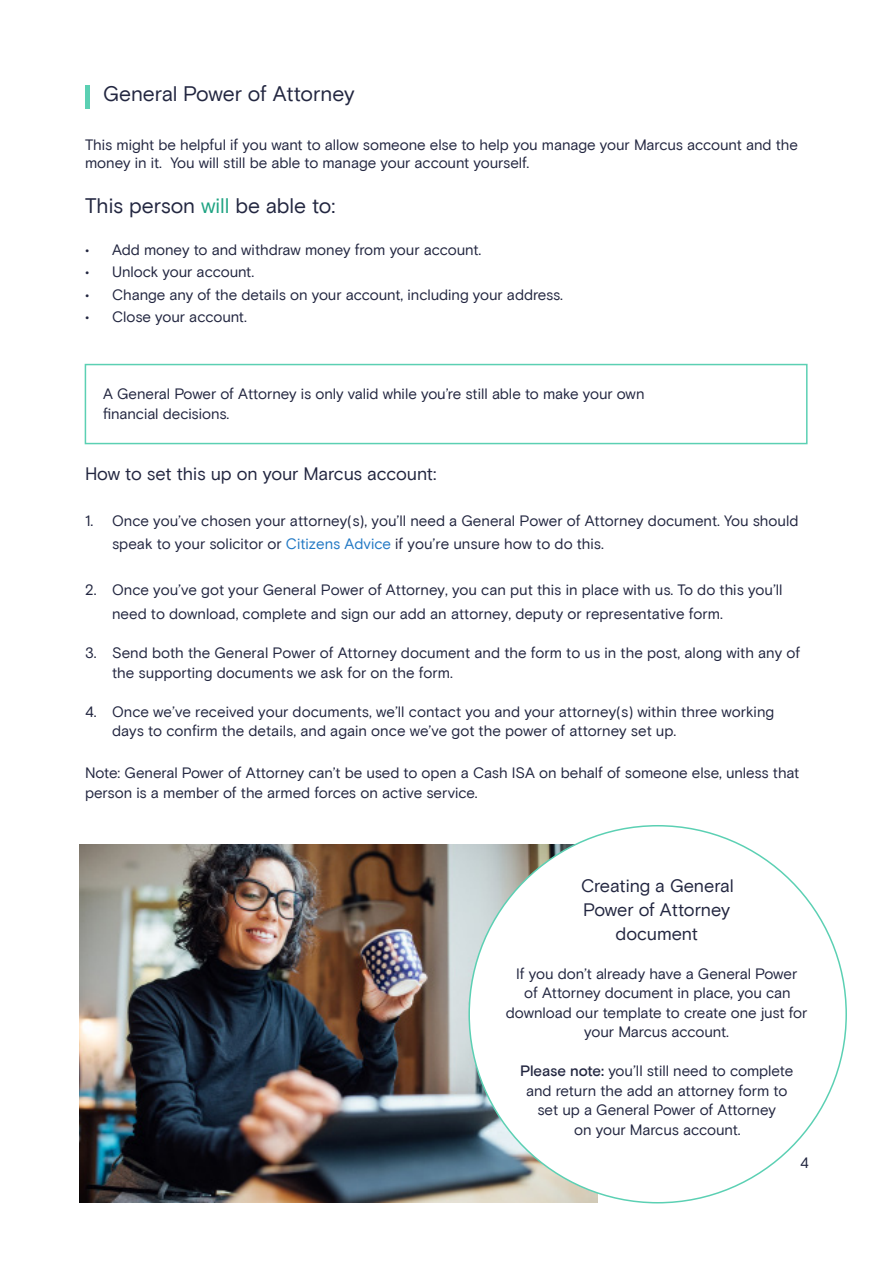
<style>
.page{position:relative;width:893px;height:1263px;background:#fff}
.page>*{position:absolute;margin:0;border:0;box-sizing:border-box;transform-origin:0 0}
.t1{font:21px "Basis Grotesque Pro";color:#222640}
.t2{font:18px/24px "Basis Grotesque Pro";letter-spacing:-.005em;color:#222640;text-align:center}
.Copy{font:15px/19.5px "Basis Grotesque Pro";color:#222640}
.s1{color:#1ea382}
.s2{color:#2178c4}
.s3{font-weight:500}
</style>
<div class="page">
<img style="left:79px;top:844px;width:518px;height:358px">
<svg style="left:84px;top:363px;width:724px;height:82px"></svg>
<hr style="left:85px;top:85px;width:4px;height:23px;background:#5bd0b3">
<div style="left:469px;top:826px;width:377px;height:377px;background:#fff;border-radius:50%"></div>
<h3 class="t1" style="left:103px;top:82px;width:253px">General Power of Attorney</h3>
<p class="Copy" style="left:85px;top:136px;width:714px;line-height:18px">This might be helpful if you want to allow someone else to help you manage your Marcus account and the money in it. You will still be able to manage your account yourself.</p>
<h3 class="t1" style="left:85px;top:193px;width:252px">This person <span class="s1">will</span> be able to:</h3>
<p class="Copy" style="left:85px;top:240px;width:398px">• Add money to and withdraw money from your account.</p>
<p class="Copy" style="left:85px;top:262px;width:171px">• Unlock your account.</p>
<p class="Copy" style="left:85px;top:285px;width:480px">• Change any of the details on your account, including your address.</p>
<p class="Copy" style="left:85px;top:307px;width:163px">• Close your account.</p>
<p class="Copy" style="left:103px;top:385px;width:543px">A General Power of Attorney is only valid while you’re still able to make your own financial decisions.</p>
<p class="t2" style="left:85px;top:462px;width:353px">How to set this up on your Marcus account:</p>
<p class="Copy" style="left:112px;top:510px;width:688px;line-height:22.5px;text-indent:-27px">1. Once you’ve chosen your attorney(s), you’ll need a General Power of Attorney document. You should speak to your solicitor or <span class="s2">Citizens Advice</span> if you’re unsure how to do this.</p>
<p class="Copy" style="left:112px;top:578px;width:672px;line-height:24px;text-indent:-27px">2. Once you’ve got your General Power of Attorney, you can put this in place with us. To do this you’ll need to download, complete and sign our add an attorney, deputy or representative form.</p>
<p class="Copy" style="left:112px;top:643px;width:690px;text-indent:-27px">3. Send both the General Power of Attorney document and the form to us in the post, along with any of the supporting documents we ask for on the form.</p>
<p class="Copy" style="left:112px;top:702px;width:664px;text-indent:-27px">4. Once we’ve received your documents, we’ll contact you and your attorney(s) within three working days to confirm the details, and again once we’ve got the power of attorney set up.</p>
<p class="Copy" style="left:85px;top:763px;width:716px">Note: General Power of Attorney can’t be used to open a Cash ISA on behalf of someone else, unless that person is a member of the armed forces on active service.</p>
<p class="t2" style="left:581px;top:874px;width:154px">Creating a General<br>Power of Attorney document</p>
<p class="Copy" style="left:506px;top:964px;width:303px;text-align:center">If you don’t already have a General Power<br>of Attorney document in place, you can download our template to create one just for your Marcus account.</p>
<p class="Copy" style="left:520px;top:1061px;width:275px;text-align:center"><span class="s3">Please note:</span> you’ll still need to complete and return the add an attorney form to set up a General Power of Attorney<br>on your Marcus account.</p>
<p class="Copy" style="left:800px;top:1154px;width:10px">4</p>
</div>
